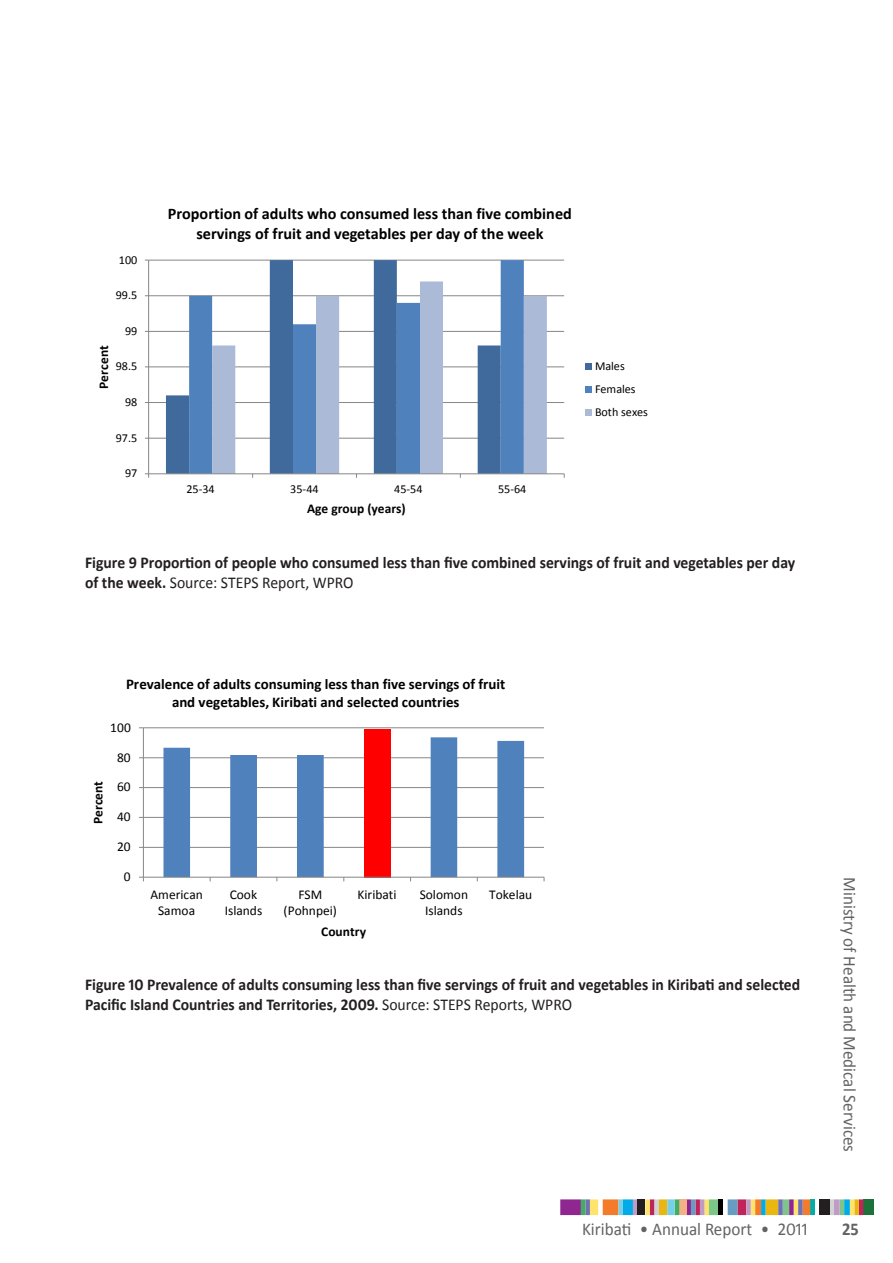
<style>
.page{position:relative;width:893px;height:1263px;background:#fff}
.page>*{position:absolute;margin:0;border:0;box-sizing:border-box;transform-origin:0 0}
.t1{font:18px "Calibri";color:#636366;scale:.95 1}
.t2{font:700 18px "Calibri";color:#636366;scale:.95 1}
.TableName{font:700 16.5px/19.8px "Calibri";color:#231f20;scale:.95 1}
.t3{font:700 16.2px/19.8px "Calibri";color:#000;text-align:center}
.t4{font:700 14.85px/18.1px "Calibri";color:#000;text-align:center}
.t5{font:13.5px/16.5px "Calibri";color:#000;text-align:center}
.t6{font:700 13.5px "Calibri";letter-spacing:.005em;color:#000}
.t7{font:12.15px/22.8px "Calibri";color:#000}
.s1{font-weight:400}
</style>
<div class="page">
<svg style="left:560px;top:1199px;width:314px;height:16px;background:#a09485"></svg>
<div style="left:637px;top:1199px;width:8px;height:16px;background:#231f20"></div>
<svg style="left:144px;top:259px;width:448px;height:219px"></svg>
<svg style="left:139px;top:727px;width:406px;height:155px"></svg>
<p class="t7" style="left:119px;top:248px;width:20px">100</p>
<p class="t7" style="left:116px;top:284px;width:23px">99.5</p>
<p class="t6" style="left:95px;top:389px;width:45px;rotate:-90deg">Percent</p>
<p class="t7" style="left:125px;top:319px;width:14px">99</p>
<p class="t7" style="left:116px;top:355px;width:23px">98.5</p>
<p class="t7" style="left:125px;top:391px;width:14px">98</p>
<p class="t7" style="left:116px;top:426px;width:23px">97.5</p>
<p class="t7" style="left:125px;top:462px;width:14px">97</p>
<p class="t3" style="left:168px;top:204px;width:405px">Proportion of adults who consumed less than five combined servings of fruit and vegetables per day of the week</p>
<p class="t7" style="left:186px;top:478px;width:30px">25-34</p>
<p class="t7" style="left:290px;top:478px;width:30px">35-44</p>
<p class="t7" style="left:394px;top:478px;width:30px">45-54</p>
<p class="t7" style="left:498px;top:478px;width:30px">55-64</p>
<p class="t6" style="left:307px;top:500px;width:100px">Age group (years)</p>
<p class="t7" style="left:595px;top:355px;width:55px">Males<br>Females<br>Both sexes</p>
<h3 class="TableName" style="left:85px;top:553px;width:749px">Figure 9 Proportion of people who consumed less than five combined servings of fruit and vegetables per day of the week. <span class="s1">Source: STEPS Report, WPRO</span></h3>
<p class="t4" style="left:126px;top:675px;width:381px">Prevalence of adults consuming less than five servings of fruit and vegetables, Kiribati and selected countries</p>
<p class="t5" style="left:110px;top:719px;width:22px">100</p>
<p class="t6" style="left:89px;top:824px;width:45px;rotate:-90deg">Percent</p>
<p class="t5" style="left:117px;top:749px;width:15px">80</p>
<p class="t5" style="left:117px;top:779px;width:15px">60</p>
<p class="t5" style="left:117px;top:808px;width:15px">40</p>
<p class="t5" style="left:117px;top:838px;width:15px">20</p>
<p class="t5" style="left:124px;top:868px;width:8px">0</p>
<p class="t5" style="left:151px;top:886px;width:54px">American<br>Samoa</p>
<p class="t5" style="left:225px;top:886px;width:39px">Cook<br>Islands</p>
<p class="t5" style="left:284px;top:886px;width:55px">FSM (Pohnpei)</p>
<p class="t5" style="left:358px;top:886px;width:41px">Kiribati</p>
<p class="t5" style="left:420px;top:886px;width:50px">Solomon<br>Islands</p>
<p class="t5" style="left:489px;top:886px;width:45px">Tokelau</p>
<p class="t6" style="left:321px;top:922px;width:46px">Country</p>
<h3 class="TableName" style="left:85px;top:975px;width:754px">Figure 10 Prevalence of adults consuming less than five servings of fruit and vegetables in Kiribati and selected<br>Pacific Island Countries and Territories, 2009. <span class="s1">Source: STEPS Reports, WPRO</span></h3>
<p class="t1" style="left:582px;top:1217px;width:239px">Kiribati • Annual Report • 2011</p>
<p class="t1" style="left:861px;top:877px;width:291px;rotate:90deg">Ministry of Health and Medical Services</p>
<p class="t2" style="left:842px;top:1217px;width:19px">25</p>
</div>
